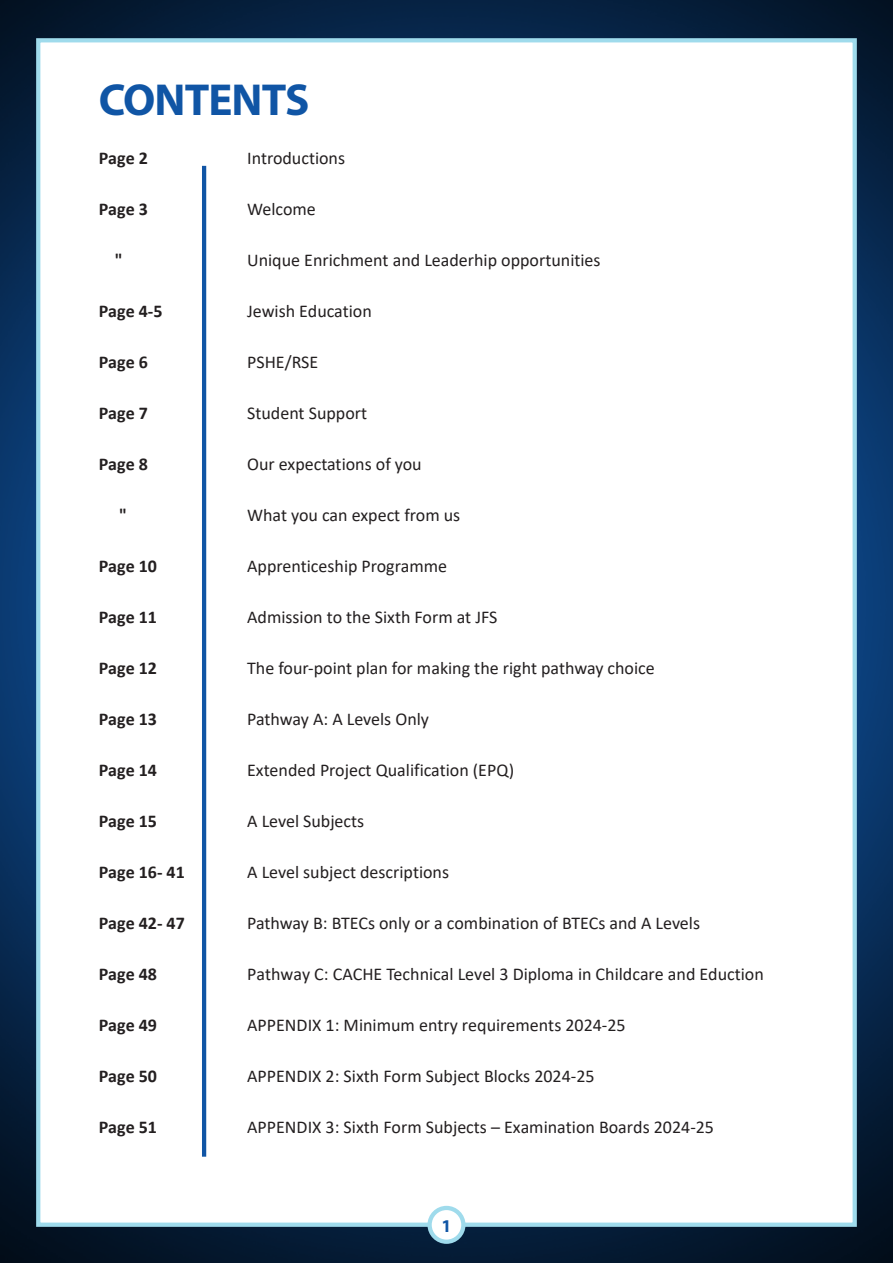
<style>
.page{position:relative;width:893px;height:1263px;background:#fff}
.page>*{position:absolute;margin:0;border:0;box-sizing:border-box;transform-origin:0 0}
.t1{font:700 45px "Myriad Pro";letter-spacing:-.02em;color:#1055a5}
.t2{font:18px "Calibri";color:#231f20}
.t3{font:700 18px "Calibri";color:#231f20}
.t4{font:700 18px "Myriad Pro";color:#1055a5}
.s1{font-style:inherit}
</style>
<div class="page">
<img style="left:0;top:0;width:892px;height:1263px">
<div style="left:36px;top:38px;width:821px;height:1189px;background:#fff;border:4px solid #9fdbec"></div>
<div style="left:430px;top:1208px;width:33px;height:34px;background:#fff;border-radius:50%"></div>
<div style="left:427px;top:1206px;width:38px;height:38px;border:4px solid #9fdbec;border-radius:50%"></div>
<hr style="left:202px;top:166px;width:4px;height:991px;background:#1055a5">
<p class="t1" style="left:99px;top:70px;width:212px">CONTENTS</p>
<p class="t3" style="left:99px;top:146px;width:51px">Page 2</p>
<p class="t3" style="left:99px;top:197px;width:51px">Page 3</p>
<p class="t3" style="left:115px;top:248px;width:9px">"</p>
<p class="t3" style="left:99px;top:299px;width:65px">Page 4-5</p>
<p class="t3" style="left:99px;top:350px;width:51px">Page 6</p>
<p class="t3" style="left:99px;top:401px;width:51px">Page 7</p>
<p class="t3" style="left:99px;top:452px;width:51px">Page 8</p>
<p class="t3" style="left:119px;top:503px;width:9px">"</p>
<p class="t3" style="left:99px;top:554px;width:60px">Page 10</p>
<p class="t3" style="left:99px;top:605px;width:60px">Page 11</p>
<p class="t3" style="left:99px;top:656px;width:60px">Page 12</p>
<p class="t3" style="left:99px;top:707px;width:60px">Page 13</p>
<p class="t3" style="left:99px;top:758px;width:60px">Page 14</p>
<p class="t3" style="left:99px;top:809px;width:60px">Page 15</p>
<p class="t3" style="left:99px;top:860px;width:88px">Page 16- <span class="s1">4</span>1</p>
<p class="t3" style="left:99px;top:911px;width:88px">Page <span class="s1">4</span>2- <span class="s1">4</span>7</p>
<p class="t3" style="left:99px;top:962px;width:60px">Page <span class="s1">4</span>8</p>
<p class="t3" style="left:99px;top:1013px;width:60px">Page 49</p>
<p class="t3" style="left:99px;top:1064px;width:60px">Page <span class="s1">5</span>0</p>
<p class="t3" style="left:99px;top:1115px;width:60px">Page <span class="s1">5</span>1</p>
<p class="t2" style="left:247px;top:146px;width:99px">Introductions</p>
<p class="t2" style="left:247px;top:197px;width:70px">Welcome</p>
<p class="t2" style="left:247px;top:248px;width:355px">Unique Enrichment and Leaderhip opportunities</p>
<p class="t2" style="left:247px;top:299px;width:126px">Jewish Education</p>
<p class="t2" style="left:247px;top:350px;width:73px">PSHE/RSE</p>
<p class="t2" style="left:247px;top:401px;width:121px">Student Support</p>
<p class="t2" style="left:247px;top:452px;width:176px">Our expectations of you</p>
<p class="t2" style="left:247px;top:503px;width:215px">What you can expect from us</p>
<p class="t2" style="left:247px;top:554px;width:201px">Apprenticeship Programme</p>
<p class="t2" style="left:247px;top:605px;width:252px">Admission to the Sixth Form at JFS</p>
<p class="t2" style="left:247px;top:656px;width:409px">The four-point plan for making the right pathway choice</p>
<p class="t2" style="left:247px;top:707px;width:183px">Pathway A: A Levels Only</p>
<p class="t2" style="left:247px;top:758px;width:268px">Extended Project Qualification (EPQ)</p>
<p class="t2" style="left:247px;top:809px;width:119px">A Level Subjects</p>
<p class="t2" style="left:247px;top:860px;width:203px">A Level subject descriptions</p>
<p class="t2" style="left:247px;top:911px;width:454px">Pathway B: BTECs only or a combination of BTECs and A Levels</p>
<p class="t2" style="left:247px;top:962px;width:518px">Pathway C: CACHE Technical Level 3 Diploma in Childcare and Eduction</p>
<p class="t2" style="left:247px;top:1013px;width:380px">APPENDIX 1: Minimum entry requirements 2024-25</p>
<p class="t2" style="left:247px;top:1064px;width:349px">APPENDIX 2: Sixth Form Subject Blocks 2024-25</p>
<p class="t2" style="left:247px;top:1115px;width:468px">APPENDIX 3: Sixth Form Subjects – Examination Boards 2024-25</p>
<p class="t4" style="left:441px;top:1214px;width:11px">1</p>
</div>
